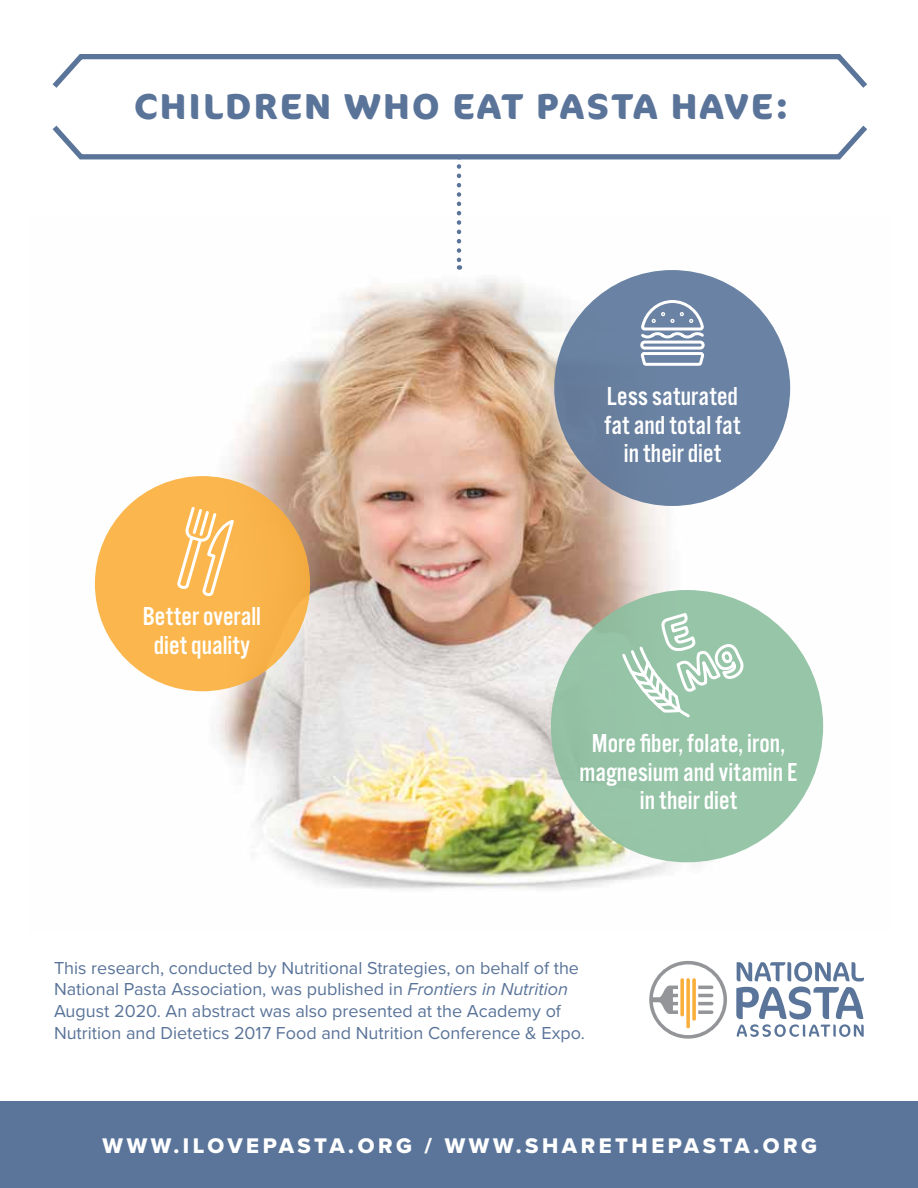
<style>
.page{position:relative;width:918px;height:1188px;background:#fff}
.page>*{position:absolute;margin:0;border:0;box-sizing:border-box;transform-origin:0 0}
.t1{font:700 36px "Cocon Pro";letter-spacing:.07em;color:#5a7499}
.t2{font:27px/28.5px "Alternate Got No 3 D";color:#fff;text-align:center}
.t3{font:22.05px "Proxima Nova Extrabld";letter-spacing:.16em;color:#fff}
.t4{font:18px/21.6px "Proxima Nova";color:#5a7499}
.s1{font-style:italic}
</style>
<div class="page">
<div style="left:0;top:1101px;width:918px;height:87px;background:#5a7599"></div>
<img style="left:94px;top:270px;width:730px;height:619px">
<svg style="left:52px;top:54px;width:815px;height:34px"></svg>
<svg style="left:52px;top:125px;width:815px;height:145px"></svg>
<svg style="left:736px;top:962px;width:128px;height:75px"></svg>
<svg style="left:649px;top:961px;width:78px;height:78px"></svg>
<svg style="left:680px;top:978px;width:4px;height:38px"></svg>
<svg style="left:686px;top:978px;width:4px;height:50px"></svg>
<svg style="left:692px;top:978px;width:4px;height:43px"></svg>
<div style="left:551px;top:590px;width:272px;height:272px;background:#97c5a8;border-radius:50%"></div>
<div style="left:95px;top:476px;width:215px;height:215px;background:#fbb74e;border-radius:50%"></div>
<div style="left:554px;top:270px;width:236px;height:236px;background:#6a82a3;border-radius:50%"></div>
<svg style="left:177px;top:507px;width:57px;height:90px"></svg>
<svg style="left:622px;top:613px;width:122px;height:105px"></svg>
<svg style="left:640px;top:300px;width:65px;height:66px"></svg>
<h1 class="t1" style="left:134px;top:82px;width:655px">CHILDREN WHO EAT PASTA HAVE:</h1>
<h2 class="t2" style="left:143px;top:603px;width:120px">Better overall diet quality</h2>
<h2 class="t2" style="left:605px;top:383px;width:137px">Less saturated fat and total fat in their diet</h2>
<h2 class="t2" style="left:580px;top:730px;width:219px">More fiber, folate, iron, magnesium and vitamin E in their diet</h2>
<p class="t4" style="left:54px;top:956px;width:533px">This research, conducted by Nutritional Strategies, on behalf of the National Pasta Association, was published in <span class="s1">Frontiers in Nutrition </span>August 2020. An abstract was also presented at the Academy of Nutrition and Dietetics 2017 Food and Nutrition Conference &amp; Expo.</p>
<p class="t3" style="left:103px;top:1130px;width:716px">WWW.ILOVEPASTA.ORG / WWW.SHARETHEPASTA.ORG</p>
</div>
